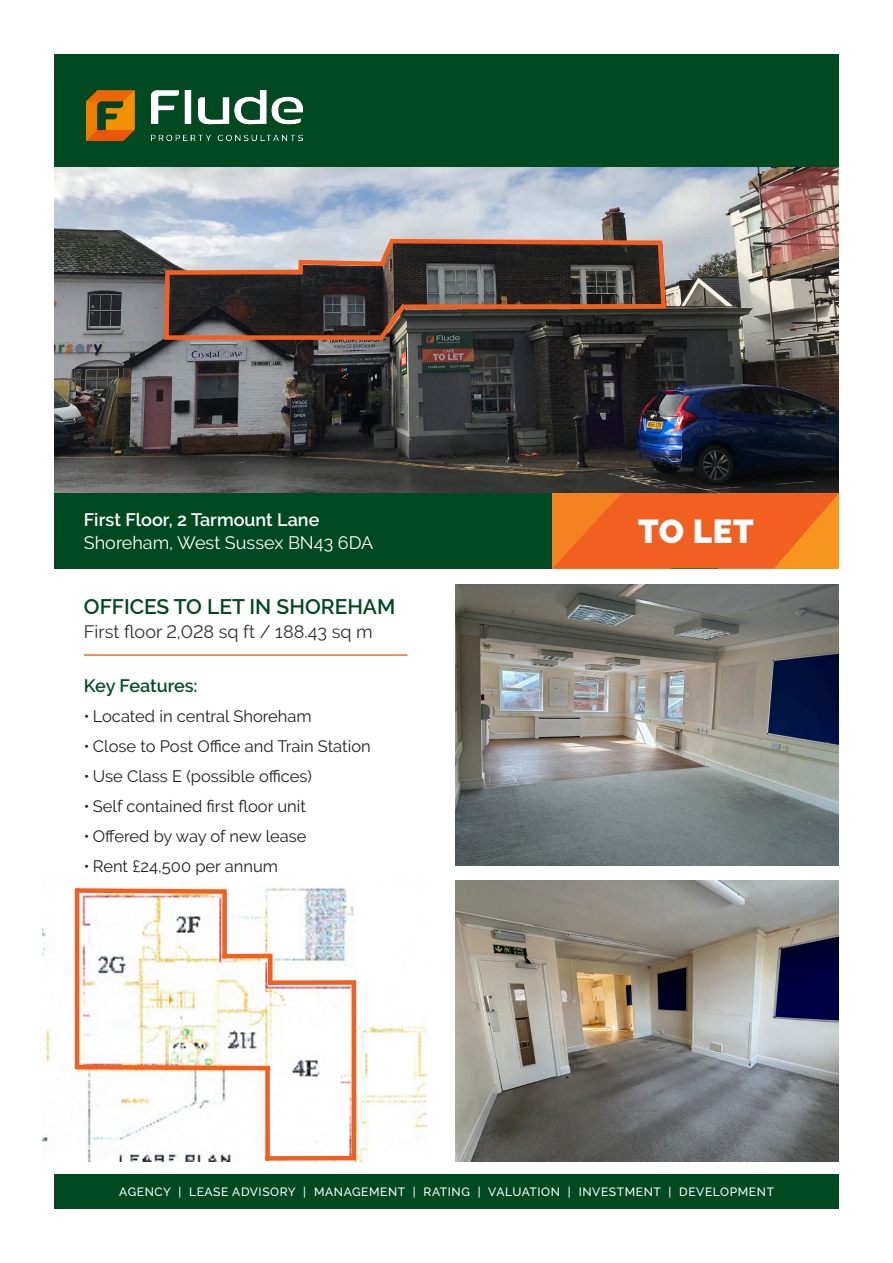
<style>
.page{position:relative;width:893px;height:1263px;background:#fff}
.page>*{position:absolute;margin:0;border:0;box-sizing:border-box;transform-origin:0 0}
.t1{font:900 33px "Raleway";color:#fff}
.Flude_-_Main_Header{font:600 21px "Raleway";color:#004921}
.Flude_-_Tagline_Text{font:18px "Raleway";color:#312f30}
.t2{font:18px "Raleway";color:#fff}
.t3{font:600 18px "Raleway";color:#fff}
.Flude_-_Tagline_Text-2{font:600 18px "Raleway";letter-spacing:-.005em;color:#004f28}
.Flude_-_Standard_Paragraph_Text{font:16.5px "Raleway";color:#231f20}
.t4{font:500 12px "Raleway";letter-spacing:.05em;color:#fff}
</style>
<div class="page">
<img style="left:455px;top:880px;width:383px;height:282px">
<img style="left:54px;top:166px;width:785px;height:403px">
<div style="left:54px;top:493px;width:785px;height:75px;background:#004921"></div>
<hr style="left:84px;top:654px;width:324px;height:2px;background:#f36e21">
<div style="left:54px;top:1175px;width:785px;height:34px;background:#004921"></div>
<div style="left:54px;top:54px;width:785px;height:112px;background:#004921"></div>
<img style="left:87px;top:90px;width:216px;height:51px">
<svg style="left:552px;top:493px;width:287px;height:75px;background:#f26a20"></svg>
<img style="left:43px;top:885px;width:383px;height:277px">
<svg style="left:73px;top:1062px;width:202px;height:11px"></svg>
<svg style="left:73px;top:886px;width:157px;height:10px"></svg>
<hr style="left:75px;top:888px;width:4px;height:181px;background:#f26021">
<hr style="left:352px;top:981px;width:4px;height:178px;background:#f26021">
<div style="left:265px;top:1066px;width:5px;height:94px;background:#f26021"></div>
<div style="left:222px;top:889px;width:5px;height:69px;background:#f26021"></div>
<div style="left:268px;top:954px;width:5px;height:31px;background:#f26021"></div>
<div style="left:268px;top:980px;width:88px;height:5px;background:#f26021"></div>
<hr style="left:265px;top:1156px;width:91px;height:4px;background:#f26021">
<hr style="left:222px;top:954px;width:49px;height:4px;background:#f26021">
<svg style="left:162px;top:234px;width:508px;height:111px;background:#5d514b"></svg>
<img style="left:455px;top:584px;width:383px;height:281px">
<p class="t3" style="left:84px;top:510px;width:237px">First Floor, 2 Tarmount Lane</p>
<p class="t2" style="left:84px;top:532px;width:291px">Shoreham, West Sussex BN43 6DA</p>
<p class="Flude_-_Main_Header" style="left:84px;top:594px;width:313px">OFFICES TO LET IN SHOREHAM</p>
<p class="Flude_-_Tagline_Text" style="left:84px;top:621px;width:290px">First floor 2,028 sq ft / 188.43 sq m</p>
<p class="Flude_-_Tagline_Text-2" style="left:84px;top:675px;width:115px">Key Features:</p>
<p class="Flude_-_Standard_Paragraph_Text" style="left:84px;top:706px;width:229px">• Located in central Shoreham</p>
<p class="Flude_-_Standard_Paragraph_Text" style="left:84px;top:736px;width:288px">• Close to Post Office and Train Station</p>
<p class="Flude_-_Standard_Paragraph_Text" style="left:84px;top:766px;width:230px">• Use Class E (possible offices)</p>
<p class="Flude_-_Standard_Paragraph_Text" style="left:84px;top:796px;width:223px">• Self contained first floor unit</p>
<p class="Flude_-_Standard_Paragraph_Text" style="left:84px;top:826px;width:224px">• Offered by way of new lease</p>
<p class="Flude_-_Standard_Paragraph_Text" style="left:84px;top:856px;width:196px">• Rent £24,500 per annum</p>
<p class="t1" style="left:638px;top:513px;width:117px">TO LET</p>
<p class="t4" style="left:119px;top:1185px;width:656px">AGENCY | LEASE ADVISORY | MANAGEMENT | RATING | VALUATION | INVESTMENT | DEVELOPMENT</p>
</div>
